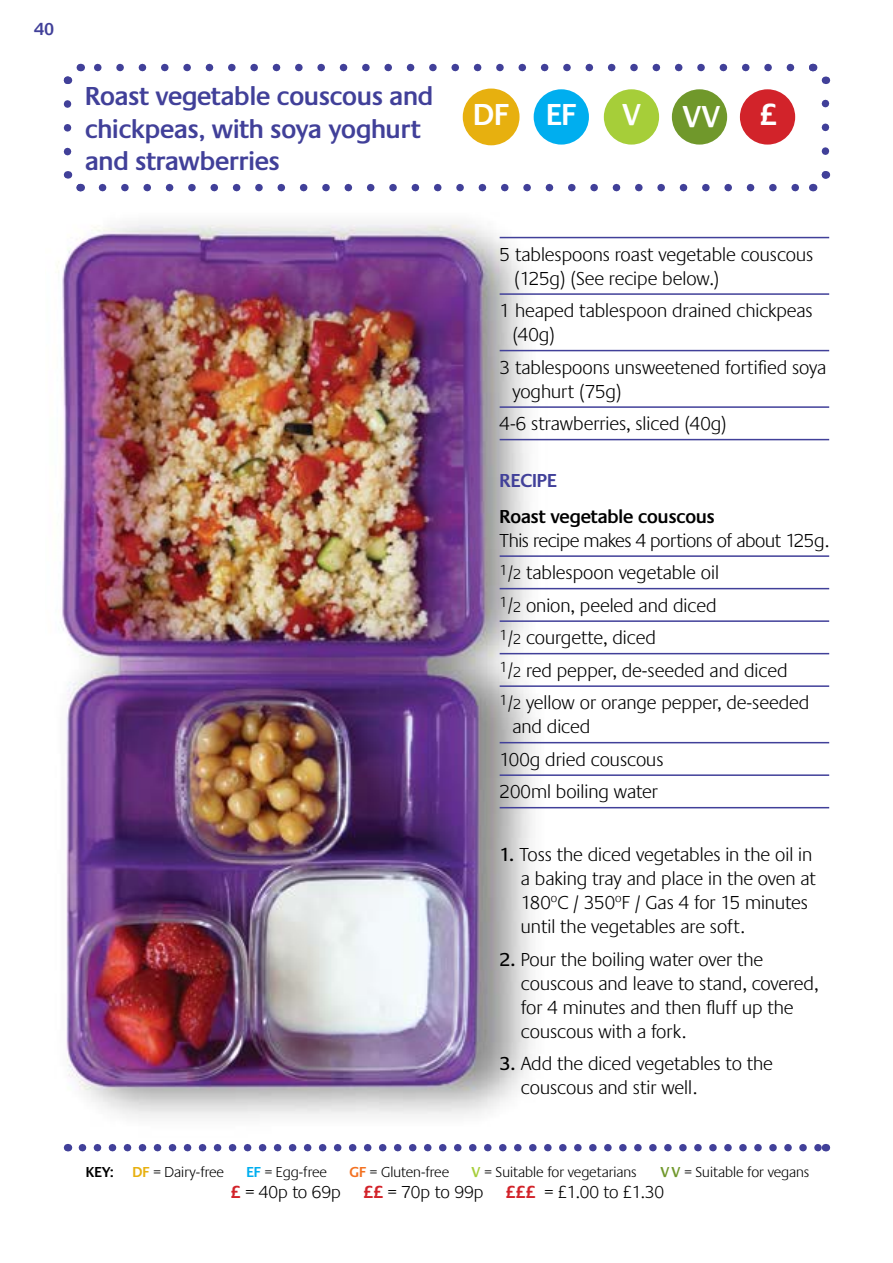
<style>
.page{position:relative;width:893px;height:1263px;background:#fff}
.page>*{position:absolute;margin:0;border:0;box-sizing:border-box;transform-origin:0 0}
.t1{font:600 31.5px "Praxis";color:#fff}
.t2{font:600 27px/32.4px "Praxis";color:#414099}
.Ingredients_title{font:300 19.5px/24px "Praxis";color:#000}
.Ingredients_title-2{font:300 19.5px "Praxis";letter-spacing:-.02em;color:#000}
.Ingredients_title-3{font:600 19.5px/36px "Praxis";color:#000}
.t3{font:300 18px "Praxis";color:#000}
.t4{font:600 18px "Praxis";color:#414099}
.t5{font:300 15px "Praxis";color:#000}
.s1{color:#414099}
.s2{font-size:18px}
.s3{font-size:15px}
.s4{font-weight:400}
.s5{font-weight:600}
.s6{font-weight:600;color:#e7b00f}
.s7{font-weight:600;color:#00aeef}
.s8{font-weight:600;color:#f37121}
.s9{font-weight:600;color:#a6ce39}
.s10{font-weight:600;color:#70982b}
.s11{font-weight:600;color:#d2232a}
</style>
<div class="page">
<img style="left:57px;top:222px;width:494px;height:896px">
<svg style="left:64px;top:104px;width:7px;height:52px"></svg>
<svg style="left:102px;top:184px;width:697px;height:7px"></svg>
<svg style="left:822px;top:99px;width:7px;height:52px"></svg>
<svg style="left:94px;top:64px;width:696px;height:7px"></svg>
<svg style="left:63px;top:171px;width:22px;height:21px"></svg>
<svg style="left:811px;top:171px;width:20px;height:21px"></svg>
<svg style="left:809px;top:63px;width:22px;height:21px"></svg>
<svg style="left:63px;top:63px;width:19px;height:21px"></svg>
<hr style="left:500px;top:237px;width:329px;height:1px;background:#414099">
<hr style="left:500px;top:293px;width:329px;height:2px;background:#414099">
<hr style="left:500px;top:350px;width:329px;height:1px;background:#414099">
<hr style="left:500px;top:406px;width:329px;height:2px;background:#414099">
<hr style="left:500px;top:439px;width:329px;height:1px;background:#414099">
<hr style="left:500px;top:555px;width:329px;height:2px;background:#414099">
<hr style="left:500px;top:588px;width:329px;height:1px;background:#414099">
<hr style="left:500px;top:620px;width:329px;height:2px;background:#414099">
<hr style="left:500px;top:653px;width:329px;height:1px;background:#414099">
<hr style="left:500px;top:685px;width:329px;height:2px;background:#414099">
<hr style="left:500px;top:742px;width:329px;height:1px;background:#414099">
<hr style="left:500px;top:774px;width:329px;height:2px;background:#414099">
<hr style="left:500px;top:807px;width:329px;height:1px;background:#414099">
<svg style="left:82px;top:1144px;width:736px;height:7px"></svg>
<div style="left:672px;top:89px;width:55px;height:56px;background:#70982b;border-radius:50%"></div>
<div style="left:604px;top:89px;width:55px;height:56px;background:#a6ce39;border-radius:50%"></div>
<div style="left:534px;top:89px;width:55px;height:56px;background:#00aeef;border-radius:50%"></div>
<div style="left:463px;top:89px;width:56px;height:56px;background:#e7b00f;border-radius:50%"></div>
<div style="left:463px;top:89px;width:56px;height:56px;border:2px solid #e7b00f;border-radius:50%"></div>
<div style="left:740px;top:89px;width:55px;height:56px;background:#d2232a;border-radius:50%"></div>
<p class="t4" style="left:34px;top:19px;width:22px">40</p>
<p class="t2" style="left:85px;top:81px;width:350px">Roast vegetable couscous and chickpeas, with soya yoghurt and strawberries</p>
<p class="t1" style="left:473px;top:97px;width:37px">DF</p>
<p class="t1" style="left:546px;top:97px;width:32px">EF</p>
<p class="t1" style="left:622px;top:97px;width:20px">V</p>
<p class="t1" style="left:682px;top:99px;width:39px">VV</p>
<p class="t1" style="left:760px;top:97px;width:19px">£</p>
<p class="Ingredients_title" style="left:514px;top:243px;width:301px;text-indent:-15px">5 tablespoons roast vegetable couscous (125g) (See recipe below.)</p>
<p class="Ingredients_title" style="left:512px;top:299px;width:302px;text-indent:-13px">1 heaped tablespoon drained chickpeas (40g)</p>
<p class="Ingredients_title" style="left:512px;top:356px;width:315px;text-indent:-13px">3 tablespoons unsweetened fortified soya yoghurt (75g)</p>
<p class="Ingredients_title" style="left:500px;top:412px;width:229px">4-6 strawberries, sliced (40g)</p>
<p class="Ingredients_title-3" style="left:500px;top:463px;width:217px"><span class="s1">RECIPE<br></span>Roast vegetable couscous</p>
<p class="Ingredients_title-2" style="left:500px;top:530px;width:331px">This recipe makes 4 portions of about 125g.</p>
<p class="Ingredients_title" style="left:500px;top:561px;width:221px"><sup>1</sup><span class="s2">/</span><span class="s3">2</span> tablespoon vegetable oil</p>
<p class="Ingredients_title" style="left:500px;top:594px;width:218px"><sup>1</sup><span class="s2">/</span><span class="s3">2</span> onion, peeled and diced</p>
<p class="Ingredients_title" style="left:500px;top:626px;width:158px"><sup>1</sup><span class="s2">/</span><span class="s3">2</span> courgette, diced</p>
<p class="Ingredients_title" style="left:500px;top:659px;width:289px"><sup>1</sup><span class="s2">/</span><span class="s3">2</span> red pepper, de-seeded and diced</p>
<p class="Ingredients_title" style="left:512px;top:691px;width:298px;text-indent:-13px"><sup>1</sup><span class="s2">/</span><span class="s3">2</span> yellow or orange pepper, de-seeded and diced</p>
<p class="Ingredients_title" style="left:500px;top:748px;width:165px">100g dried couscous</p>
<p class="Ingredients_title" style="left:500px;top:780px;width:160px">200ml boiling water</p>
<p class="Ingredients_title" style="left:521px;top:843px;width:297px;text-indent:-21px"><span class="s4">1.</span> Toss the diced vegetables in the oil in a baking tray and place in the oven at 180<sup>o</sup>C / 350<sup>o</sup>F / Gas 4 for 15 minutes until the vegetables are soft.</p>
<p class="Ingredients_title" style="left:521px;top:948px;width:299px;text-indent:-21px"><span class="s4">2.</span> Pour the boiling water over the couscous and leave to stand, covered, for 4 minutes and then fluff up the couscous with a fork.</p>
<p class="Ingredients_title" style="left:521px;top:1052px;width:254px;text-indent:-21px"><span class="s4">3.</span> Add the diced vegetables to the couscous and stir well.</p>
<p class="t5" style="left:86px;top:1164px;width:140px"><span class="s5">KEY:</span> <span class="s6">DF</span> = Dairy-free</p>
<p class="t5" style="left:247px;top:1164px;width:82px"><span class="s7">EF</span> = Egg-free</p>
<p class="t5" style="left:350px;top:1164px;width:101px"><span class="s8">GF</span> = Gluten-free</p>
<p class="t5" style="left:472px;top:1164px;width:166px"><span class="s9">V</span> = Suitable for vegetarians</p>
<p class="t5" style="left:660px;top:1164px;width:150px"><span class="s10">VV</span> = Suitable for vegans</p>
<p class="t3" style="left:231px;top:1183px;width:435px"><span class="s11">£</span> = 40p to 69p <span class="s11">££</span> = 70p to 99p <span class="s11">£££</span> = £1.00 to £1.30</p>
</div>
